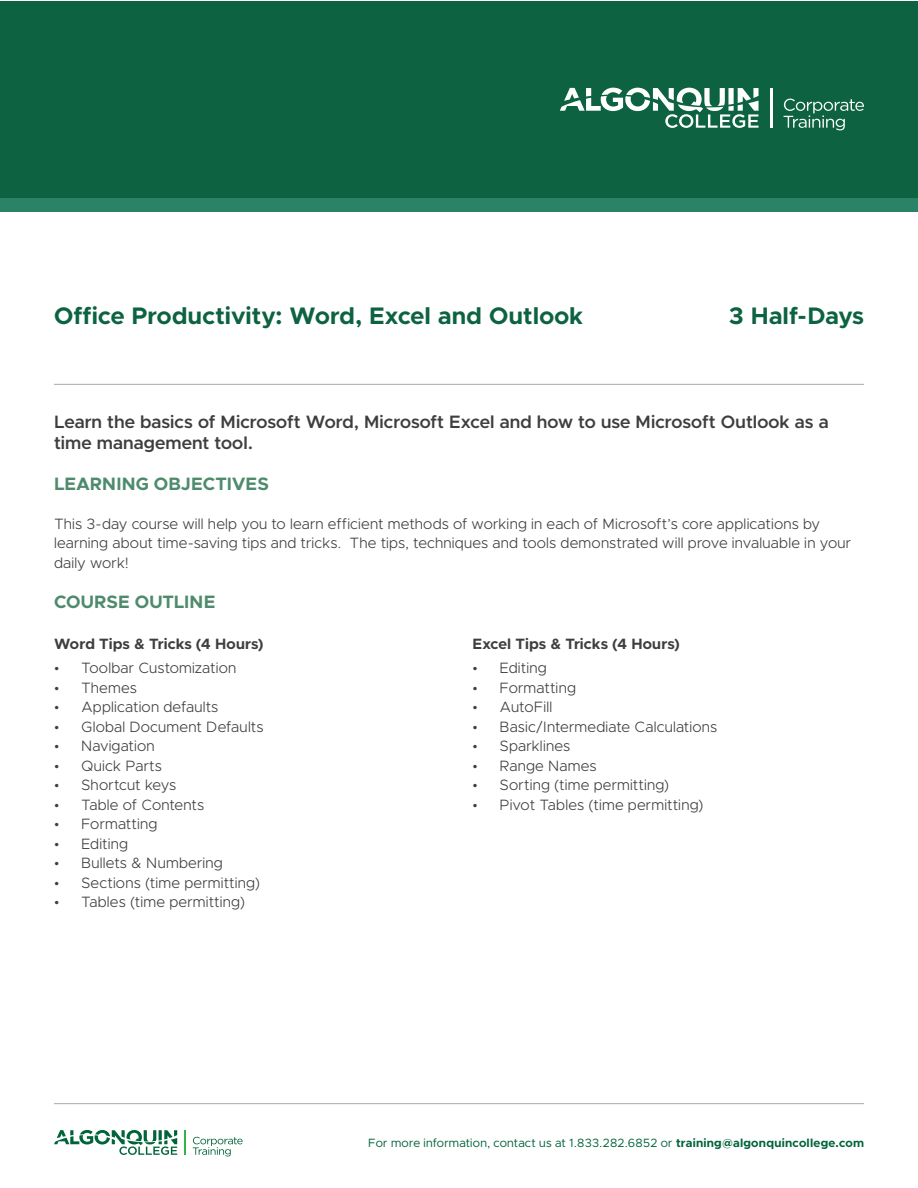
<style>
.page{position:relative;width:918px;height:1188px;background:#fff}
.page>*{position:absolute;margin:0;border:0;box-sizing:border-box;transform-origin:0 0}
.t1{font:700 24px "Metropolis";letter-spacing:.005em;color:#0d6341}
.t2{font:600 18px/21.6px "Metropolis";letter-spacing:.005em;color:#3e3e3f}
.t3{font:700 18px "Metropolis";letter-spacing:.005em;color:#4e8b6d}
.t4{font:300 15px/19.5px "Metropolis";letter-spacing:.01em;color:#3e3e3f}
.t5{font:700 15px "Metropolis";color:#3e3e3f}
.t6{font:12px "Metropolis";letter-spacing:.02em;color:#00643b}
.s1{font-weight:700}
</style>
<div class="page">
<svg style="left:54px;top:1130px;width:123px;height:25px"></svg>
<svg style="left:193px;top:1137px;width:50px;height:19px"></svg>
<svg style="left:185px;top:1130px;width:1px;height:25px"></svg>
<hr style="left:54px;top:1103px;width:810px;height:1px;background:#a8a9ad">
<hr style="left:54px;top:384px;width:810px;height:1px;background:#a8a9ad">
<div style="left:0;top:1px;width:918px;height:210px;background:#0d6341"></div>
<div style="left:0;top:199px;width:918px;height:13px;background:#2a8367"></div>
<svg style="left:560px;top:88px;width:199px;height:40px"></svg>
<svg style="left:784px;top:99px;width:80px;height:31px"></svg>
<hr style="left:770px;top:88px;width:2px;height:40px;background:#fff">
<p class="t1" style="left:54px;top:300px;width:531px">Office Productivity: Word, Excel and Outlook</p>
<p class="t1" style="left:729px;top:300px;width:137px">3 Half-Days</p>
<p class="t2" style="left:54px;top:411px;width:776px">Learn the basics of Microsoft Word, Microsoft Excel and how to use Microsoft Outlook as a time management tool.</p>
<h4 class="t3" style="left:54px;top:473px;width:216px">LEARNING OBJECTIVES</h4>
<p class="t4" style="left:54px;top:514px;width:799px">This 3-day course will help you to learn efficient methods of working in each of Microsoft’s core applications by learning about time-saving tips and tricks. The tips, techniques and tools demonstrated will prove invaluable in your daily work!</p>
<h4 class="t3" style="left:54px;top:591px;width:163px">COURSE OUTLINE</h4>
<p class="t5" style="left:54px;top:635px;width:211px">Word Tips &amp; Tricks (4 Hours)</p>
<p class="t4" style="left:54px;top:658px;width:184px">• Toolbar Customization</p>
<p class="t4" style="left:54px;top:678px;width:84px">• Themes</p>
<p class="t4" style="left:54px;top:697px;width:166px">• Application defaults</p>
<p class="t4" style="left:54px;top:717px;width:211px">• Global Document Defaults</p>
<p class="t4" style="left:54px;top:736px;width:102px">• Navigation</p>
<p class="t4" style="left:54px;top:756px;width:109px">• Quick Parts</p>
<p class="t4" style="left:54px;top:775px;width:124px">• Shortcut keys</p>
<p class="t4" style="left:54px;top:795px;width:152px">• Table of Contents</p>
<p class="t4" style="left:54px;top:814px;width:105px">• Formatting</p>
<p class="t4" style="left:54px;top:834px;width:76px">• Editing</p>
<p class="t4" style="left:54px;top:853px;width:170px">• Bullets &amp; Numbering</p>
<p class="t4" style="left:54px;top:873px;width:208px">• Sections (time permitting)</p>
<p class="t4" style="left:54px;top:892px;width:193px">• Tables (time permitting)</p>
<p class="t5" style="left:472px;top:635px;width:209px">Excel Tips &amp; Tricks (4 Hours)</p>
<p class="t4" style="left:472px;top:658px;width:76px">• Editing</p>
<p class="t4" style="left:472px;top:678px;width:105px">• Formatting</p>
<p class="t4" style="left:472px;top:697px;width:81px">• AutoFill</p>
<p class="t4" style="left:472px;top:717px;width:246px">• Basic/Intermediate Calculations</p>
<p class="t4" style="left:472px;top:736px;width:99px">• Sparklines</p>
<p class="t4" style="left:472px;top:756px;width:126px">• Range Names</p>
<p class="t4" style="left:472px;top:775px;width:198px">• Sorting (time permitting)</p>
<p class="t4" style="left:472px;top:795px;width:233px">• Pivot Tables (time permitting)</p>
<p class="t6" style="left:368px;top:1135px;width:497px">For more information, contact us at 1.833.282.6852 or <span class="s1">training@algonquincollege.com</span></p>
</div>
